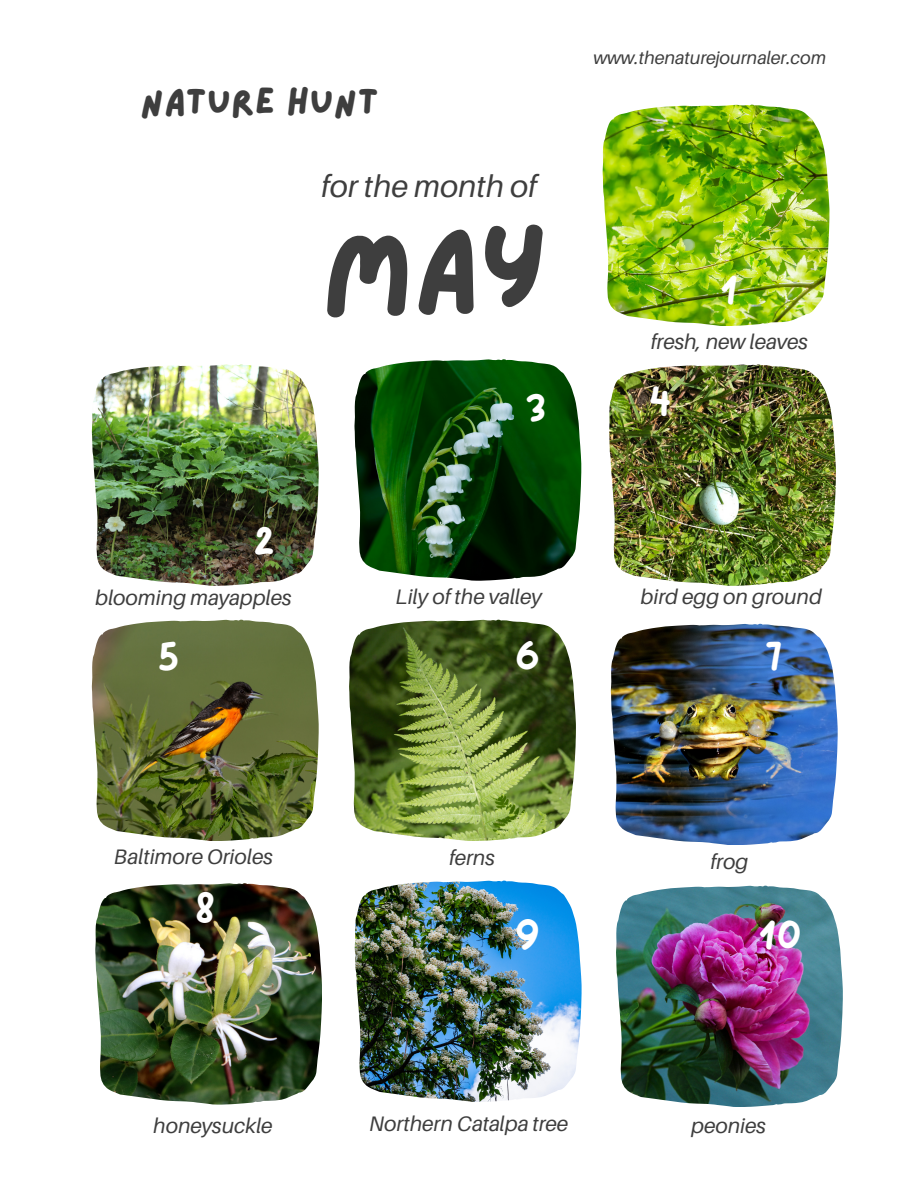
<style>
.page{position:relative;width:918px;height:1188px;background:#fff}
.page>*{position:absolute;margin:0;border:0;box-sizing:border-box;transform-origin:0 0}
.t1{font:114.75px "Lazydog";color:#3e3e3e}
.t2{font:37.35px "Lazydog";color:#3e3e3e}
.t3{font:34.8px "Lazydog";color:#fff}
.t4{font:italic 30.75px "Aileron";color:#3e3e3e}
.t5{font:italic 21px "Aileron";color:#3e3e3e}
.t6{font:italic 18px "Aileron";color:#3e3e3e}
</style>
<div class="page">
<img style="left:603px;top:105px;width:226px;height:221px">
<img style="left:92px;top:364px;width:226px;height:222px">
<img style="left:354px;top:359px;width:227px;height:221px">
<img style="left:609px;top:364px;width:227px;height:222px">
<img style="left:92px;top:620px;width:226px;height:221px">
<img style="left:349px;top:620px;width:227px;height:221px">
<img style="left:611px;top:624px;width:226px;height:221px">
<img style="left:95px;top:883px;width:227px;height:221px">
<img style="left:355px;top:881px;width:226px;height:221px">
<img style="left:616px;top:886px;width:227px;height:221px">
<h2 class="t2" style="left:140px;top:84px;width:240px">NATURE HUNT</h2>
<h3 class="t4" style="left:321px;top:168px;width:217px">for the month of</h3>
<h1 class="t1" style="left:322px;top:212px;width:228px">MAY</h1>
<p class="t6" style="left:593px;top:46px;width:234px">www.thenaturejournaler.com</p>
<h3 class="t3" style="left:720px;top:275px;width:20px">1</h3>
<p class="t5" style="left:651px;top:329px;width:158px">fresh, new leaves</p>
<h3 class="t3" style="left:254px;top:525px;width:23px">2</h3>
<h3 class="t3" style="left:525px;top:393px;width:23px">3</h3>
<h3 class="t3" style="left:649px;top:386px;width:24px">4</h3>
<p class="t5" style="left:95px;top:585px;width:198px">blooming mayapples</p>
<p class="t5" style="left:396px;top:584px;width:148px">Lily of the valley</p>
<p class="t5" style="left:641px;top:584px;width:183px">bird egg on ground</p>
<h3 class="t3" style="left:158px;top:641px;width:23px">5</h3>
<h3 class="t3" style="left:515px;top:642px;width:26px">6</h3>
<h3 class="t3" style="left:765px;top:642px;width:19px">7</h3>
<p class="t5" style="left:114px;top:844px;width:160px">Baltimore Orioles</p>
<p class="t5" style="left:449px;top:845px;width:47px">ferns</p>
<p class="t5" style="left:710px;top:849px;width:39px">frog</p>
<h3 class="t3" style="left:195px;top:892px;width:22px">8</h3>
<h3 class="t3" style="left:515px;top:919px;width:26px">9</h3>
<h3 class="t3" style="left:759px;top:919px;width:45px">10</h3>
<p class="t5" style="left:153px;top:1112px;width:121px">honeysuckle</p>
<p class="t5" style="left:369px;top:1111px;width:201px">Northern Catalpa tree</p>
<p class="t5" style="left:691px;top:1112px;width:76px">peonies</p>
</div>
